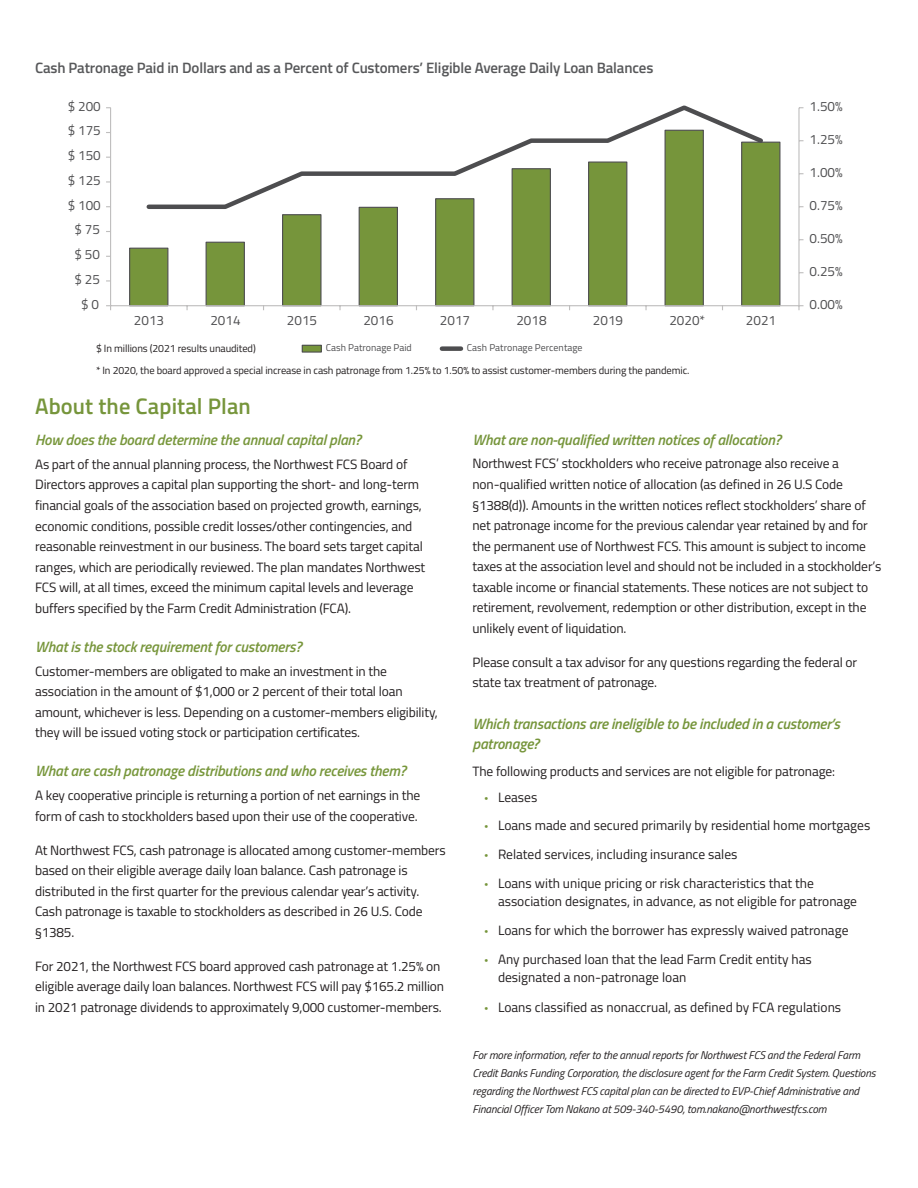
<style>
.page{position:relative;width:918px;height:1188px;background:#fff}
.page>*{position:absolute;margin:0;border:0;box-sizing:border-box;transform-origin:0 0}
.t1{font:600 22.5px "Titillium Web";letter-spacing:.005em;color:#76953b}
.t2{font:italic 600 15px/19.5px "Titillium Web";letter-spacing:-.01em;color:#76953b}
.t3{font:italic 600 15px "Titillium Web";letter-spacing:-.01em;color:#78973c}
.t4{font:600 15px "Titillium Web";letter-spacing:-.01em;color:#57585a}
.t5{font:italic 600 15px "Titillium Web";letter-spacing:-.01em;color:#78963c}
.t6{font:13.5px/20.5px "Titillium Web";letter-spacing:-.01em;color:#231f20}
.t7{font:13.5px "Titillium Web";color:#4d4d4f}
.t8{font:italic 11.25px/18px "Titillium Web";letter-spacing:-.01em;color:#231f20}
.t9{font:10.5px/21.3px "Titillium Web";letter-spacing:-.01em;color:#231f20}
.t10{font:9.9px "Titillium Web";color:#4d4d4f}
.s1{font-family:"Myriad Pro";color:#76953b}
</style>
<div class="page">
<svg style="left:129px;top:141px;width:652px;height:166px"></svg>
<hr style="left:798px;top:108px;width:2px;height:198px;background:#bfbebe">
<hr style="left:110px;top:108px;width:1px;height:198px;background:#bfbebe">
<hr style="left:111px;top:305px;width:688px;height:1px;background:#bfbebe">
<svg style="left:798px;top:305px;width:6px;height:5px"></svg>
<svg style="left:106px;top:305px;width:5px;height:5px"></svg>
<svg style="left:144px;top:105px;width:623px;height:106px"></svg>
<div style="left:302px;top:345px;width:19px;height:7px;background:#76953b"></div>
<div style="left:302px;top:345px;width:20px;height:8px;border:1px solid #4d4d4f"></div>
<div style="left:442px;top:346px;width:19px;height:5px;background:#4d4d4f"></div>
<p class="t4" style="left:35px;top:57px;width:620px">Cash Patronage Paid in Dollars and as a Percent of Customers’ Eligible Average Daily Loan Balances</p>
<p class="t7" style="left:68px;top:96px;width:35px">$ 200</p>
<p class="t7" style="left:68px;top:121px;width:35px">$ 175</p>
<p class="t7" style="left:68px;top:145px;width:35px">$ 150</p>
<p class="t7" style="left:68px;top:170px;width:35px">$ 125</p>
<p class="t7" style="left:68px;top:195px;width:35px">$ 100</p>
<p class="t7" style="left:74px;top:220px;width:27px">$ 75</p>
<p class="t7" style="left:74px;top:244px;width:27px">$ 50</p>
<p class="t7" style="left:74px;top:269px;width:27px">$ 25</p>
<p class="t7" style="left:81px;top:294px;width:20px">$ 0</p>
<p class="t7" style="left:134px;top:311px;width:32px">2013</p>
<p class="t7" style="left:210px;top:311px;width:32px">2014</p>
<p class="t7" style="left:287px;top:311px;width:32px">2015</p>
<p class="t7" style="left:363px;top:311px;width:32px">2016</p>
<p class="t7" style="left:440px;top:311px;width:32px">2017</p>
<p class="t7" style="left:516px;top:311px;width:32px">2018</p>
<p class="t7" style="left:593px;top:311px;width:32px">2019</p>
<p class="t7" style="left:669px;top:311px;width:37px">2020*</p>
<p class="t7" style="left:746px;top:311px;width:32px">2021</p>
<p class="t10" style="left:326px;top:340px;width:88px">Cash Patronage Paid</p>
<p class="t10" style="left:467px;top:340px;width:117px">Cash Patronage Percentage</p>
<p class="t9" style="left:96px;top:337px;width:595px">$ In millions (2021 results unaudited)<br>* In 2020, the board approved a special increase in cash patronage from 1.25% to 1.50% to assist customer-members during the pandemic.</p>
<p class="t7" style="left:810px;top:96px;width:35px">1.50%</p>
<p class="t7" style="left:810px;top:129px;width:35px">1.25%</p>
<p class="t7" style="left:810px;top:162px;width:35px">1.00%</p>
<p class="t7" style="left:810px;top:195px;width:35px">0.75%</p>
<p class="t7" style="left:810px;top:228px;width:35px">0.50%</p>
<p class="t7" style="left:810px;top:261px;width:35px">0.25%</p>
<p class="t7" style="left:810px;top:294px;width:35px">0.00%</p>
<h1 class="t1" style="left:35px;top:389px;width:217px">About the Capital Plan</h1>
<p class="t3" style="left:35px;top:428px;width:328px">How does the board determine the annual capital plan?</p>
<p class="t6" style="left:35px;top:453px;width:392px">As part of the annual planning process, the Northwest FCS Board of Directors approves a capital plan supporting the short- and long-term financial goals of the association based on projected growth, earnings, economic conditions, possible credit losses/other contingencies, and reasonable reinvestment in our business. The board sets target capital ranges, which are periodically reviewed. The plan mandates Northwest FCS will, at all times, exceed the minimum capital levels and leverage buffers specified by the Farm Credit Administration (FCA).</p>
<p class="t5" style="left:35px;top:635px;width:268px">What is the stock requirement for customers?</p>
<p class="t6" style="left:35px;top:660px;width:404px">Customer-members are obligated to make an investment in the association in the amount of $1,000 or 2 percent of their total loan amount, whichever is less. Depending on a customer-members eligibility, they will be issued voting stock or participation certificates.</p>
<p class="t3" style="left:35px;top:760px;width:372px">What are cash patronage distributions and who receives them?</p>
<p class="t6" style="left:35px;top:784px;width:387px">A key cooperative principle is returning a portion of net earnings in the form of cash to stockholders based upon their use of the cooperative.</p>
<p class="t6" style="left:35px;top:839px;width:412px">At Northwest FCS, cash patronage is allocated among customer-members based on their eligible average daily loan balance. Cash patronage is distributed in the first quarter for the previous calendar year’s activity.<br>Cash patronage is taxable to stockholders as described in 26 U.S. Code §1385.</p>
<p class="t6" style="left:35px;top:955px;width:410px">For 2021, the Northwest FCS board approved cash patronage at 1.25% on eligible average daily loan balances. Northwest FCS will pay $165.2 million in 2021 patronage dividends to approximately 9,000 customer-members.</p>
<p class="t2" style="left:472px;top:429px;width:310px">What are non-qualified written notices of allocation?</p>
<p class="t6" style="left:472px;top:453px;width:410px">Northwest FCS’ stockholders who receive patronage also receive a non-qualified written notice of allocation (as defined in 26 U.S Code §1388(d)). Amounts in the written notices reflect stockholders’ share of net patronage income for the previous calendar year retained by and for the permanent use of Northwest FCS. This amount is subject to income taxes at the association level and should not be included in a stockholder’s taxable income or financial statements. These notices are not subject to retirement, revolvement, redemption or other distribution, except in the unlikely event of liquidation.</p>
<p class="t6" style="left:472px;top:651px;width:386px">Please consult a tax advisor for any questions regarding the federal or state tax treatment of patronage.</p>
<p class="t2" style="left:472px;top:714px;width:369px">Which transactions are ineligible to be included in a customer’s patronage?</p>
<p class="t6" style="left:472px;top:760px;width:364px">The following products and services are not eligible for patronage:</p>
<p class="t6" style="left:485px;top:786px;width:54px"><span class="s1">•</span> Leases</p>
<p class="t6" style="left:485px;top:815px;width:387px"><span class="s1">•</span> Loans made and secured primarily by residential home mortgages</p>
<p class="t6" style="left:485px;top:844px;width:254px"><span class="s1">•</span> Related services, including insurance sales</p>
<p class="t6" style="left:498px;top:874px;width:361px;line-height:18px;text-indent:-14px"><span class="s1">•</span> Loans with unique pricing or risk characteristics that the association designates, in advance, as not eligible for patronage</p>
<p class="t6" style="left:485px;top:919px;width:365px"><span class="s1">•</span> Loans for which the borrower has expressly waived patronage</p>
<p class="t6" style="left:498px;top:949px;width:315px;line-height:18px;text-indent:-14px"><span class="s1">•</span> Any purchased loan that the lead Farm Credit entity has designated a non-patronage loan</p>
<p class="t6" style="left:485px;top:996px;width:358px"><span class="s1">•</span> Loans classified as nonaccrual, as defined by FCA regulations</p>
<p class="t8" style="left:472px;top:1045px;width:405px">For more information, refer to the annual reports for Northwest FCS and the Federal Farm Credit Banks Funding Corporation, the disclosure agent for the Farm Credit System. Questions regarding the Northwest FCS capital plan can be directed to EVP-Chief Administrative and Financial Officer Tom Nakano at 509-340-5490, tom.nakano@northwestfcs.com</p>
</div>
